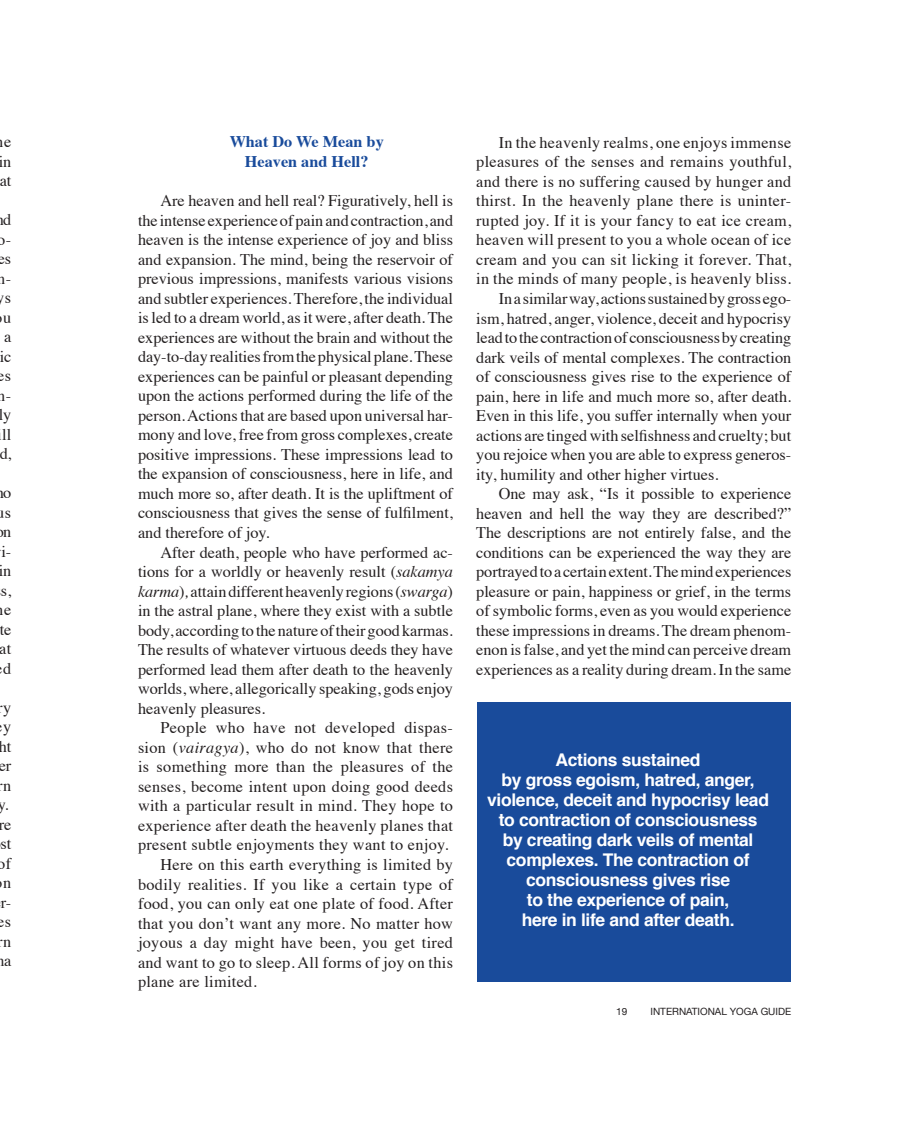
<style>
.page{position:relative;width:915px;height:1140px;background:#fff}
.page>*{position:absolute;margin:0;border:0;box-sizing:border-box;transform-origin:0 0}
.t1{font:700 17.5px/20px "Helvetica";letter-spacing:-.02em;color:#fff;text-align:center}
.t2{font:16.25px/19.5px "Times";letter-spacing:.02em;color:#231f20;text-align:justify}
.t3{font:16.25px/19.5px "Times";color:#231f20;text-align:center}
.t4{font:700 16.25px/19.8px "Times";color:#194b9b;text-align:center}
.t5{font:10px "Helvetica Neue";color:#231f20}
.s1{font-style:italic}
</style>
<div class="page">
<div style="left:477px;top:702px;width:314px;height:280px;background:#194b9b"></div>
<p class="t2" style="left:-2px;top:131px;width:14px;text-align:center">e in at</p>
<p class="t3" style="left:-3px;top:209px;width:16px">d o&shy;es n&shy;ys u a ic es n&shy;ly ll d,</p>
<p class="t2" style="left:-3px;top:482px;width:16px;text-align:center">o us n i&shy;in s, e te at d</p>
<p class="t3" style="left:-3px;top:696px;width:15px">ry y ht er rn y. re st of n r&shy;es rn a</p>
<p class="t4" style="left:230px;top:130px;width:156px">What Do We Mean by<br>Heaven and Hell?</p>
<p class="t2" style="left:138px;top:190px;width:317px;text-indent:22px">Are heaven and hell real? Figuratively, hell is the intense experience of pain and contraction, and heaven is the intense experience of joy and bliss and expansion. The mind, being the reservoir of previous impressions, manifests various visions and subtler experiences. Therefore, the individual is led to a dream world, as it were, after death. The experiences are without the brain and without the day-to-day realities from the physical plane. These experiences can be painful or pleasant depending upon the actions performed during the life of the person. Actions that are based upon universal har&shy;mony and love, free from gross complexes, create positive impressions. These impressions lead to the expansion of consciousness, here in life, and much more so, after death. It is the upliftment of consciousness that gives the sense of fulfilment, and therefore of joy.</p>
<p class="t2" style="left:138px;top:541px;width:317px;text-indent:22px">After death, people who have performed ac&shy;tions for a worldly or heavenly result (<span class="s1">sakamya karma</span>)<span class="s1">,</span> attain different heavenly regions (<span class="s1">swarga</span>) in the astral plane, where they exist with a subtle body, according to the nature of their good karmas.<br>The results of whatever virtuous deeds they have performed lead them after death to the heavenly worlds, where, allegorically speaking, gods enjoy heavenly pleasures.</p>
<p class="t2" style="left:160px;top:717px;width:294px">People who have not developed dispas-</p>
<p class="t2" style="left:138px;top:736px;width:317px">sion (<span class="s1">vairagya</span>), who do not know that there</p>
<p class="t2" style="left:138px;top:756px;width:317px">is something more than the pleasures of the</p>
<p class="t2" style="left:138px;top:775px;width:317px">senses, become intent upon doing good deeds</p>
<p class="t2" style="left:138px;top:795px;width:317px">with a particular result in mind. They hope to</p>
<p class="t2" style="left:138px;top:814px;width:317px">experience after death the heavenly planes that</p>
<p class="t2" style="left:138px;top:834px;width:312px">present subtle enjoyments they want to enjoy.</p>
<p class="t2" style="left:160px;top:854px;width:294px">Here on this earth everything is limited by</p>
<p class="t2" style="left:138px;top:873px;width:317px">bodily realities. If you like a certain type of</p>
<p class="t2" style="left:138px;top:893px;width:317px">food, you can only eat one plate of food. After</p>
<p class="t2" style="left:138px;top:912px;width:317px">that you don’t want any more. No matter how</p>
<p class="t2" style="left:138px;top:932px;width:317px">joyous a day might have been, you get tired</p>
<p class="t2" style="left:138px;top:951px;width:317px">and want to go to sleep. All forms of joy on this</p>
<p class="t2" style="left:138px;top:971px;width:120px">plane are limited.</p>
<p class="t2" style="left:476px;top:131px;width:317px;text-indent:22px">In the heavenly realms, one enjoys immense pleasures of the senses and remains youthful, and there is no suffering caused by hunger and thirst. In the heavenly plane there is uninter&shy;rupted joy. If it is your fancy to eat ice cream, heaven will present to you a whole ocean of ice cream and you can sit licking it forever. That, in the minds of many people, is heavenly bliss.</p>
<p class="t2" style="left:476px;top:287px;width:317px;text-indent:22px">In a similar way, actions sustained by gross ego&shy;ism, hatred, anger, violence, deceit and hypocrisy lead to the contraction of consciousness by creating dark veils of mental complexes. The contraction of consciousness gives rise to the experience of pain, here in life and much more so, after death.<br>Even in this life, you suffer internally when your actions are tinged with selfishness and cruelty; but you rejoice when you are able to express generos&shy;ity, humility and other higher virtues.</p>
<p class="t2" style="left:476px;top:482px;width:317px;text-indent:22px">One may ask, “Is it possible to experience heaven and hell the way they are described?” The descriptions are not entirely false, and the conditions can be experienced the way they are portrayed to a certain extent. The mind experiences pleasure or pain, happiness or grief, in the terms of symbolic forms, even as you would experience these impressions in dreams. The dream phenom&shy;enon is false, and yet the mind can perceive dream experiences as a reality during dream. In the same</p>
<p class="t1" style="left:556px;top:750px;width:147px">Actions sustained</p>
<p class="t1" style="left:502px;top:770px;width:255px">by gross egoism, hatred, anger,</p>
<p class="t1" style="left:487px;top:790px;width:283px">violence, deceit and hypocrisy lead to contraction of consciousness</p>
<p class="t1" style="left:503px;top:830px;width:252px;text-align:left">by creating dark veils of mental complexes. The contraction of</p>
<p class="t1" style="left:526px;top:870px;width:205px">consciousness gives rise</p>
<p class="t1" style="left:527px;top:890px;width:204px">to the experience of pain,</p>
<p class="t1" style="left:522px;top:910px;width:214px">here in life and after death.</p>
<p class="t5" style="left:616px;top:1004px;width:13px">19</p>
<p class="t5" style="left:651px;top:1004px;width:142px">INTERNATIONAL YOGA GUIDE</p>
</div>
